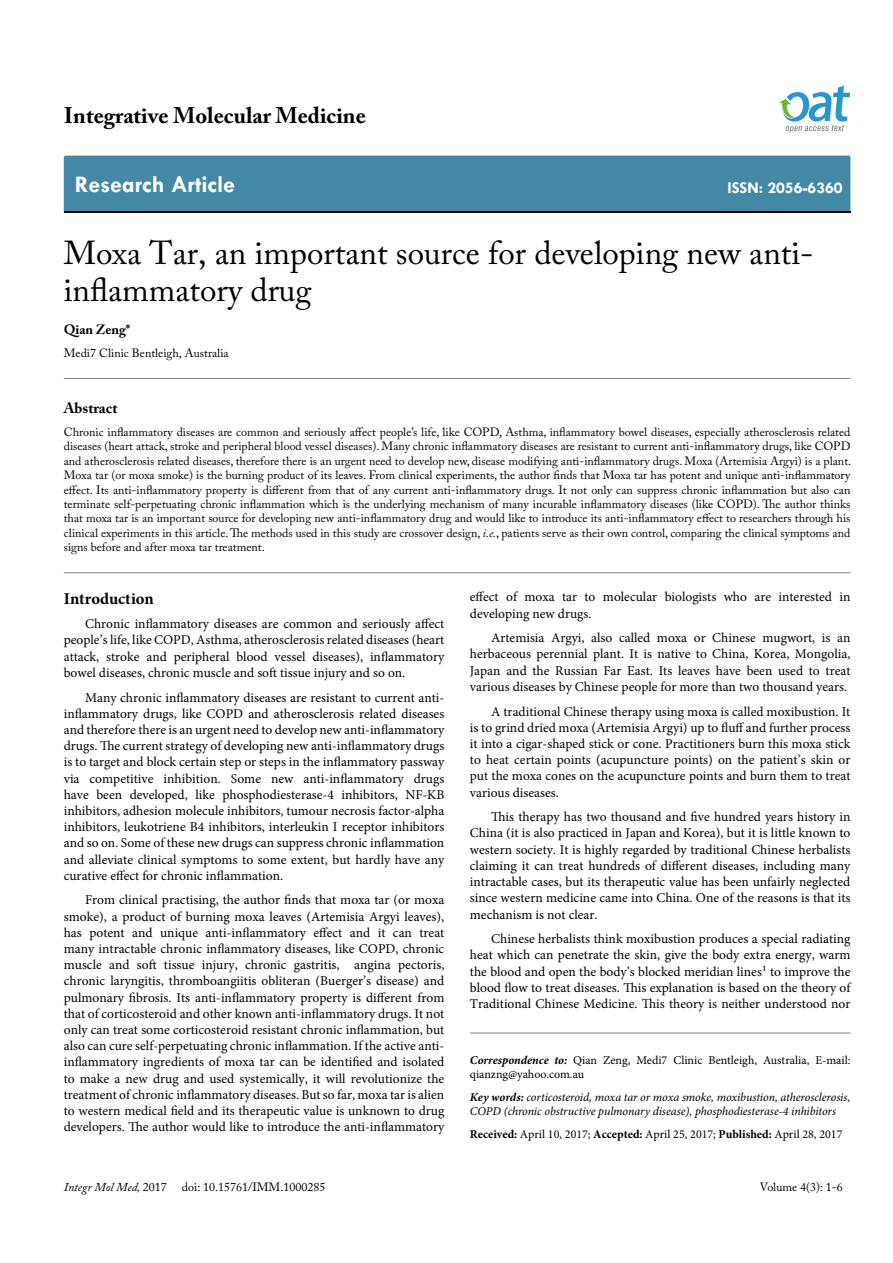
<style>
.page{position:relative;width:893px;height:1263px;background:#fff}
.page>*{position:absolute;margin:0;border:0;box-sizing:border-box;transform-origin:0 0}
.t1{font:33px/37.5px "Adobe Caslon Pro";color:#000}
.t2{font:700 24px "Tw Cen";color:#fff}
.t3{font:700 22.5px "Adobe Caslon Pro";color:#000}
.t4{font:700 16.5px "Tw Cen";color:#fff}
.t5{font:700 16.5px "Minion Pro";letter-spacing:-.005em;color:#000}
.t6{font:700 15px "Adobe Caslon Pro";color:#000}
.t7{font:13.5px/16.2px "Minion Pro";color:#000;text-align:justify}
.t8{font:700 13.5px "Adobe Caslon Pro";color:#000}
.t9{font:12px/14.4px "Adobe Caslon Pro";color:#000;text-align:justify}
.t10{font:12px/14.4px "Minion Pro";color:#000}
.t11{font:italic 12px/14.4px "Minion Pro";letter-spacing:-.01em;color:#000}
.t12{font:italic 12px "Adobe Caslon Pro";color:#000}
.s1{font-style:italic}
.s2{font-weight:700;font-style:italic}
.s3{font-weight:700}
.s4{font-style:normal}
</style>
<div class="page">
<div style="left:64px;top:156px;width:786px;height:56px;background:#4389a5"></div>
<svg style="left:779px;top:86px;width:71px;height:47px"></svg>
<hr style="left:64px;top:378px;width:786px;height:1px;background:#808285">
<hr style="left:64px;top:572px;width:786px;height:1px;background:#808285">
<hr style="left:470px;top:1033px;width:380px;height:1px;background:#808285">
<h3 class="t3" style="left:64px;top:102px;width:303px">Integrative Molecular Medicine</h3>
<h2 class="t2" style="left:75px;top:170px;width:162px">Research Article</h2>
<p class="t4" style="left:727px;top:178px;width:117px">ISSN: 2056-6360</p>
<h1 class="t1" style="left:64px;top:233px;width:751px">Moxa Tar, an important source for developing new anti&shy;inflammatory drug</h1>
<p class="t8" style="left:64px;top:322px;width:68px">Qian Zeng*</p>
<p class="t9" style="left:64px;top:346px;width:166px">Medi7 Clinic Bentleigh, Australia</p>
<p class="t6" style="left:64px;top:399px;width:55px">Abstract</p>
<p class="t9" style="left:64px;top:425px;width:789px">Chronic inflammatory diseases are common and seriously affect people’s life, like COPD, Asthma, inflammatory bowel diseases, especially atherosclerosis related diseases (heart attack, stroke and peripheral blood vessel diseases). Many chronic inflammatory diseases are resistant to current anti-inflammatory drugs, like COPD and atherosclerosis related diseases, therefore there is an urgent need to develop new, disease modifying anti-inflammatory drugs. Moxa (Artemisia Argyi) is a plant.<br>Moxa tar (or moxa smoke) is the burning product of its leaves. From clinical experiments, the author finds that Moxa tar has potent and unique anti-inflammatory effect. Its anti-inflammatory property is different from that of any current anti-inflammatory drugs. It not only can suppress chronic inflammation but also can terminate self-perpetuating chronic inflammation which is the underlying mechanism of many incurable inflammatory diseases (like COPD). The author thinks that moxa tar is an important source for developing new anti-inflammatory drug and would like to introduce its anti-inflammatory effect to researchers through his clinical experiments in this article. The methods used in this study are crossover design, <span class="s1">i.e.</span>, patients serve as their own control, comparing the clinical symptoms and signs before and after moxa tar treatment.</p>
<p class="t5" style="left:64px;top:587px;width:91px">Introduction</p>
<p class="t7" style="left:64px;top:616px;width:382px;text-indent:21px">Chronic inflammatory diseases are common and seriously affect people’s life, like COPD, Asthma, atherosclerosis related diseases (heart attack, stroke and peripheral blood vessel diseases), inflammatory bowel diseases, chronic muscle and soft tissue injury and so on.</p>
<p class="t7" style="left:64px;top:689px;width:382px;text-indent:21px">Many chronic inflammatory diseases are resistant to current anti&shy;inflammatory drugs, like COPD and atherosclerosis related diseases and therefore there is an urgent need to develop new anti-inflammatory drugs. The current strategy of developing new anti-inflammatory drugs is to target and block certain step or steps in the inflammatory passway via competitive inhibition. Some new anti-inflammatory drugs have been developed, like phosphodiesterase-4 inhibitors, NF-KB inhibitors, adhesion molecule inhibitors, tumour necrosis factor-alpha inhibitors, leukotriene B4 inhibitors, interleukin I receptor inhibitors and so on. Some of these new drugs can suppress chronic inflammation and alleviate clinical symptoms to some extent, but hardly have any curative effect for chronic inflammation.</p>
<p class="t7" style="left:64px;top:892px;width:382px;text-indent:21px">From clinical practising, the author finds that moxa tar (or moxa smoke), a product of burning moxa leaves (Artemisia Argyi leaves), has potent and unique anti-inflammatory effect and it can treat many intractable chronic inflammatory diseases, like COPD, chronic muscle and soft tissue injury, chronic gastritis, angina pectoris, chronic laryngitis, thromboangiitis obliteran (Buerger’s disease) and pulmonary fibrosis. Its anti-inflammatory property is different from that of corticosteroid and other known anti-inflammatory drugs. It not only can treat some corticosteroid resistant chronic inflammation, but also can cure self-perpetuating chronic inflammation. If the active anti&shy;inflammatory ingredients of moxa tar can be identified and isolated to make a new drug and used systemically, it will revolutionize the treatment of chronic inflammatory diseases. But so far, moxa tar is alien to western medical field and its therapeutic value is unknown to drug developers. The author would like to introduce the anti-inflammatory</p>
<p class="t7" style="left:470px;top:589px;width:382px">effect of moxa tar to molecular biologists who are interested in developing new drugs.</p>
<p class="t7" style="left:470px;top:630px;width:382px;text-indent:21px">Artemisia Argyi, also called moxa or Chinese mugwort, is an herbaceous perennial plant. It is native to China, Korea, Mongolia, Japan and the Russian Far East. Its leaves have been used to treat various diseases by Chinese people for more than two thousand years.</p>
<p class="t7" style="left:470px;top:703px;width:382px;text-indent:21px">A traditional Chinese therapy using moxa is called moxibustion. It is to grind dried moxa (Artemisia Argyi) up to fluff and further process it into a cigar-shaped stick or cone. Practitioners burn this moxa stick to heat certain points (acupuncture points) on the patient’s skin or put the moxa cones on the acupuncture points and burn them to treat various diseases.</p>
<p class="t7" style="left:470px;top:809px;width:382px;text-indent:21px">This therapy has two thousand and five hundred years history in China (it is also practiced in Japan and Korea), but it is little known to western society. It is highly regarded by traditional Chinese herbalists claiming it can treat hundreds of different diseases, including many intractable cases, but its therapeutic value has been unfairly neglected since western medicine came into China. One of the reasons is that its mechanism is not clear.</p>
<p class="t7" style="left:470px;top:931px;width:382px;text-indent:21px">Chinese herbalists think moxibustion produces a special radiating heat which can penetrate the skin, give the body extra energy, warm the blood and open the body’s blocked meridian lines¹ to improve the blood flow to treat diseases. This explanation is based on the theory of Traditional Chinese Medicine. This theory is neither understood nor</p>
<p class="t10" style="left:470px;top:1053px;width:382px"><span class="s2">Correspondence to:</span> Qian Zeng, Medi7 Clinic Bentleigh, Australia, E-mail: qianzng@yahoo.com.au</p>
<p class="t11" style="left:470px;top:1090px;width:382px"><span class="s3">Key words:</span> corticosteroid, moxa tar or moxa smoke, moxibustion, atherosclerosis,<br>COPD (chronic obstructive pulmonary disease), phosphodiesterase-4 inhibitors</p>
<p class="t10" style="left:470px;top:1127px;width:374px"><span class="s3">Received:</span> April 10, 2017; <span class="s3">Accepted:</span> April 25, 2017; <span class="s3">Published:</span> April 28, 2017</p>
<p class="t12" style="left:64px;top:1180px;width:104px">Integr Mol Med, <span class="s4">2017</span></p>
<p class="t9" style="left:182px;top:1180px;width:145px">doi: 10.15761/IMM.1000285</p>
<p class="t9" style="left:760px;top:1180px;width:84px">Volume 4(3): 1-6</p>
</div>
